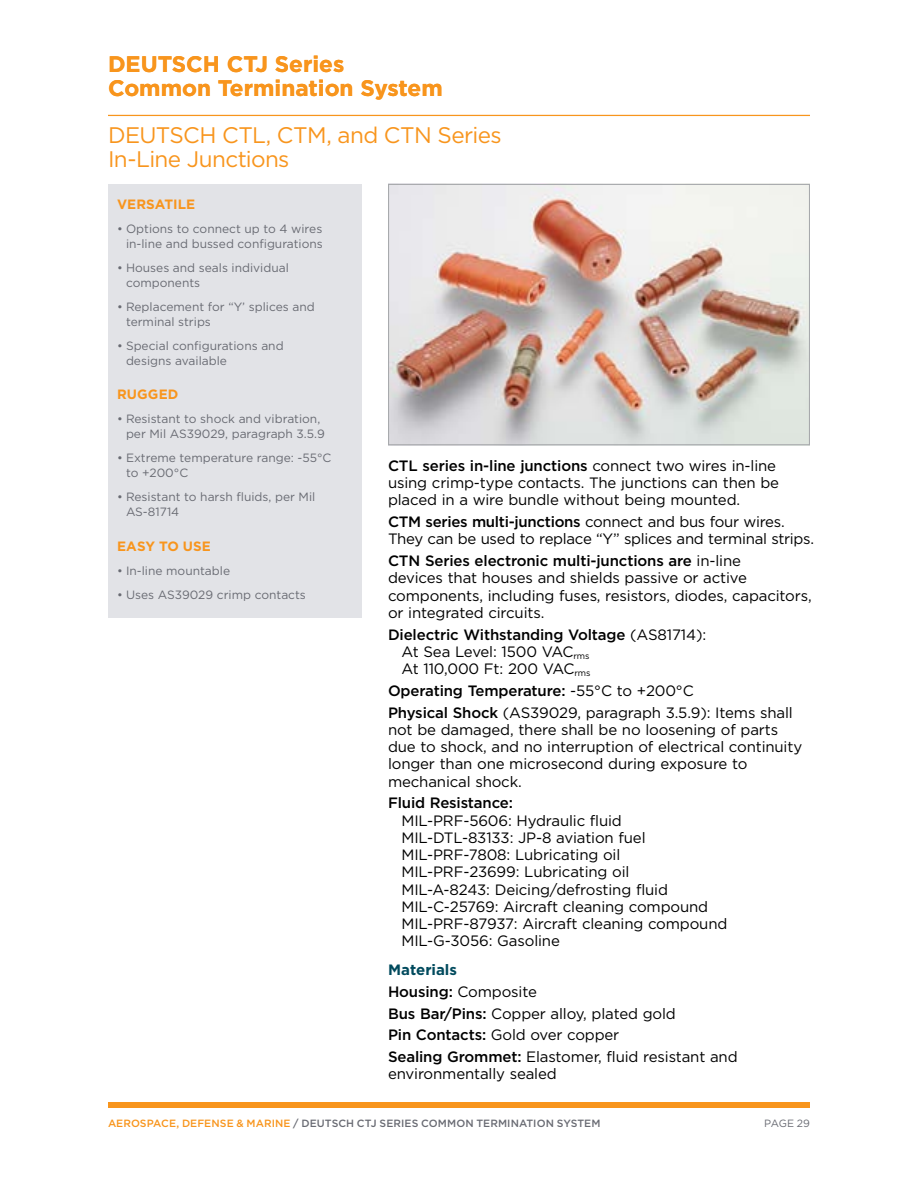
<style>
.page{position:relative;width:918px;height:1188px;background:#fff}
.page>*{position:absolute;margin:0;border:0;box-sizing:border-box;transform-origin:0 0}
.t1{font:22.5px/24px "Gotham";letter-spacing:-.025em;color:#f8951d}
.t2{font:700 22.5px/24px "Gotham";color:#f8951d}
.t3{font:15px/17.2px "Gotham";letter-spacing:-.01em;color:#000}
.t4{font:500 15px "Gotham";letter-spacing:-.01em;color:#000}
.t5{font:700 13.5px "Gotham";letter-spacing:.01em;color:#f8951d}
.t6{font:12px/15px "Gotham";color:#696b73}
.t7{font:500 10.5px "Gotham";letter-spacing:.005em;color:#696b73}
.t8{font:10.5px "Gotham";letter-spacing:-.01em;color:#696b73}
.s1{font-weight:500}
.s2{font-weight:700;color:#004a5d}
.s3{color:#f8951d}
</style>
<div class="page">
<div style="left:108px;top:1102px;width:702px;height:6px;background:#f8951d"></div>
<img style="left:390px;top:186px;width:418px;height:257px">
<div style="left:388px;top:184px;width:422px;height:261px;border:1px solid #a7a9ac"></div>
<div style="left:108px;top:184px;width:253px;height:433px;background:#e2e3e7"></div>
<hr style="left:108px;top:115px;width:702px;height:1px;background:#f8951d">
<h1 class="t2" style="left:108px;top:52px;width:336px">DEUTSCH CTJ Series<br>Common Termination System</h1>
<h1 class="t1" style="left:108px;top:123px;width:395px">DEUTSCH CTL, CTM, and CTN Series<br>In-Line Junctions</h1>
<p class="t5" style="left:117px;top:195px;width:80px">VERSATILE</p>
<p class="t6" style="left:117px;top:221px;width:207px;text-align:right">• Options to connect up to 4 wires in-line and bussed configurations</p>
<p class="t6" style="left:126px;top:260px;width:164px;text-indent:-9px">• Houses and seals individual components</p>
<p class="t6" style="left:126px;top:299px;width:190px;text-indent:-9px">• Replacement for “Y’ splices and terminal strips</p>
<p class="t6" style="left:126px;top:338px;width:159px;text-indent:-9px">• Special configurations and designs available</p>
<p class="t5" style="left:117px;top:385px;width:63px">RUGGED</p>
<p class="t6" style="left:126px;top:411px;width:200px;text-indent:-9px">• Resistant to shock and vibration, per Mil AS39029, paragraph 3.5.9</p>
<p class="t6" style="left:126px;top:450px;width:207px;text-indent:-9px">• Extreme temperature range: -55°C to +200°C</p>
<p class="t6" style="left:126px;top:489px;width:191px;text-indent:-9px">• Resistant to harsh fluids, per Mil<br>AS-81714</p>
<p class="t5" style="left:117px;top:537px;width:95px">EASY TO USE</p>
<p class="t6" style="left:117px;top:563px;width:115px">• In-line mountable</p>
<p class="t6" style="left:117px;top:587px;width:190px">• Uses AS39029 crimp contacts</p>
<p class="t3" style="left:388px;top:457px;width:393px"><span class="s1">CTL series in-line junctions</span> connect two wires in-line using crimp-type contacts. The junctions can then be placed in a wire bundle without being mounted.</p>
<p class="t3" style="left:388px;top:513px;width:428px"><span class="s1">CTM series multi-junctions</span> connect and bus four wires.<br>They can be used to replace “Y” splices and terminal strips.</p>
<p class="t3" style="left:388px;top:552px;width:425px"><span class="s1">CTN Series electronic multi-junctions are</span> in-line<br>devices that houses and shields passive or active components, including fuses, resistors, diodes, capacitors, or integrated circuits.</p>
<p class="t3" style="left:402px;top:625px;width:306px;text-indent:-14px"><span class="s1">Dielectric Withstanding Voltage</span> (AS81714):<br>At Sea Level: 1500 VAC<sub>rms<br></sub>At 110,000 Ft: 200 VAC<sub>rms</sub></p>
<p class="t3" style="left:388px;top:679px;width:406px;line-height:21.8px"><span class="s1">Operating Temperature:</span> -55°C to +200°C<br><span class="s1">Physical Shock</span> (AS39029, paragraph 3.5.9): Items shall</p>
<p class="t3" style="left:388px;top:721px;width:416px">not be damaged, there shall be no loosening of parts due to shock, and no interruption of electrical continuity longer than one microsecond during exposure to mechanical shock.</p>
<p class="t4" style="left:388px;top:793px;width:127px">Fluid Resistance:</p>
<p class="t3" style="left:402px;top:811px;width:327px">MIL-PRF-5606: Hydraulic fluid MIL-DTL-83133: JP-8 aviation fuel MIL-PRF-7808: Lubricating oil MIL-PRF-23699: Lubricating oil<br>MIL-A-8243: Deicing/defrosting fluid MIL-C-25769: Aircraft cleaning compound MIL-PRF-87937: Aircraft cleaning compound MIL-G-3056: Gasoline</p>
<p class="t3" style="left:388px;top:959px;width:351px;line-height:21.8px"><span class="s2">Materials<br></span><span class="s1">Housing:</span> Composite<br><span class="s1">Bus Bar/Pins:</span> Copper alloy, plated gold<br><span class="s1">Pin Contacts:</span> Gold over copper<br><span class="s1">Sealing Grommet:</span> Elastomer, fluid resistant and</p>
<p class="t3" style="left:388px;top:1065px;width:170px">environmentally sealed</p>
<p class="t7" style="left:108px;top:1116px;width:494px"><span class="s3">AEROSPACE, DEFENSE &amp; MARINE</span> / DEUTSCH CTJ SERIES COMMON TERMINATION SYSTEM</p>
<p class="t8" style="left:764px;top:1116px;width:47px">PAGE 29</p>
</div>
